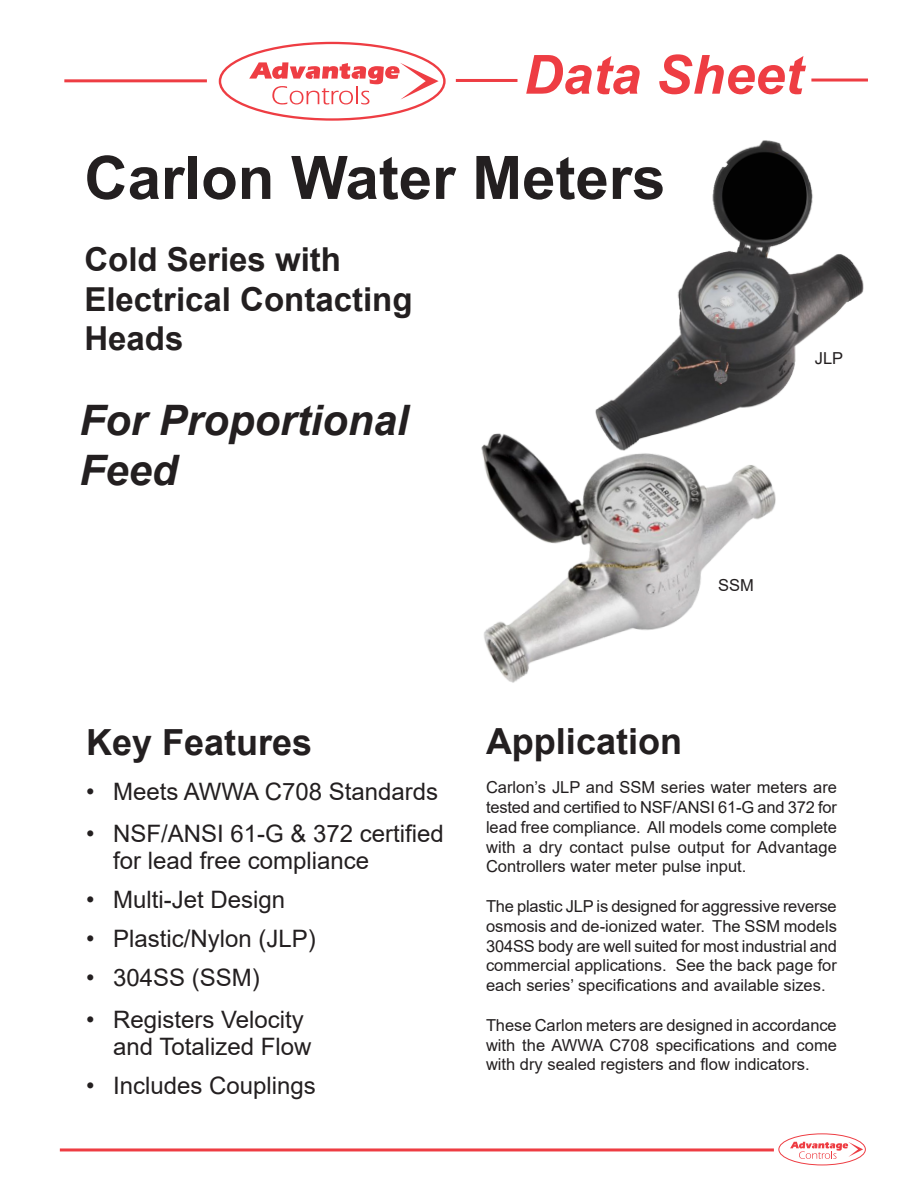
<style>
.page{position:relative;width:918px;height:1188px;background:#fff}
.page>*{position:absolute;margin:0;border:0;box-sizing:border-box;transform-origin:0 0}
.t1{font:700 60px "Arial";color:#231f20}
.t2{font:italic 700 54px "Arial";color:#ee3d43}
.t3{font:italic 700 42px "Arial";color:#231f20}
.t4{font:700 36px "Arial";color:#231f20}
.t5{font:700 33px "Arial";color:#231f20}
.t6{font:24px/27px "Arial";color:#231f20}
.t7{font:16.5px/19.8px "Arial";color:#231f20;text-align:justify}
</style>
<div class="page">
<hr style="left:60px;top:1148px;width:714px;height:3px;background:#ee3d43">
<hr style="left:456px;top:79px;width:61px;height:3px;background:#ee3d43">
<hr style="left:811px;top:79px;width:57px;height:3px;background:#ee3d43">
<hr style="left:64px;top:79px;width:143px;height:3px;background:#ee3d43">
<div style="left:219px;top:42px;width:227px;height:79px;border:2px solid #ee3d43;border-radius:50%"></div>
<svg style="left:249px;top:62px;width:190px;height:43px"></svg>
<div style="left:778px;top:1133px;width:88px;height:32px;border:1px solid #ee3d43;border-radius:50%"></div>
<svg style="left:790px;top:1142px;width:73px;height:17px"></svg>
<img style="left:595px;top:140px;width:269px;height:272px">
<img style="left:481px;top:412px;width:295px;height:271px">
<p class="t2" style="left:524px;top:39px;width:281px">Data Sheet</p>
<p class="t1" style="left:84px;top:136px;width:583px">Carlon Water Meters</p>
<p class="t5" style="left:84px;top:236px;width:258px">Cold Series with</p>
<p class="t5" style="left:84px;top:276px;width:330px">Electrical Contacting</p>
<p class="t5" style="left:84px;top:315px;width:101px">Heads</p>
<p class="t3" style="left:79px;top:392px;width:331px">For Proportional</p>
<p class="t3" style="left:79px;top:442px;width:100px">Feed</p>
<p class="t7" style="left:718px;top:575px;width:37px">SSM</p>
<p class="t7" style="left:815px;top:348px;width:30px">JLP</p>
<p class="t4" style="left:86px;top:717px;width:228px">Key Features</p>
<p class="t6" style="left:86px;top:778px;width:354px">• Meets AWWA C708 Standards</p>
<p class="t6" style="left:113px;top:820px;width:332px;text-indent:-27px">• NSF/ANSI 61-G &amp; 372 certified for lead free compliance</p>
<p class="t6" style="left:86px;top:886px;width:201px">• Multi-Jet Design</p>
<p class="t6" style="left:86px;top:925px;width:231px">• Plastic/Nylon (JLP)</p>
<p class="t6" style="left:86px;top:964px;width:175px">• 304SS (SSM)</p>
<p class="t6" style="left:86px;top:1006px;width:219px">• Registers Velocity</p>
<p class="t6" style="left:113px;top:1033px;width:200px">and Totalized Flow</p>
<p class="t6" style="left:86px;top:1072px;width:231px">• Includes Couplings</p>
<p class="t4" style="left:486px;top:716px;width:198px">Application</p>
<p class="t7" style="left:486px;top:777px;width:353px">Carlon’s JLP and SSM series water meters are tested and certified to NSF/ANSI 61-G and 372 for lead free compliance. All models come complete with a dry contact pulse output for Advantage Controllers water meter pulse input.</p>
<p class="t7" style="left:486px;top:896px;width:353px">The plastic JLP is designed for aggressive reverse osmosis and de-ionized water. The SSM models 304SS body are well suited for most industrial and commercial applications. See the back page for each series’ specifications and available sizes.</p>
<p class="t7" style="left:486px;top:1015px;width:352px">These Carlon meters are designed in accordance with the AWWA C708 specifications and come with dry sealed registers and flow indicators.</p>
</div>
